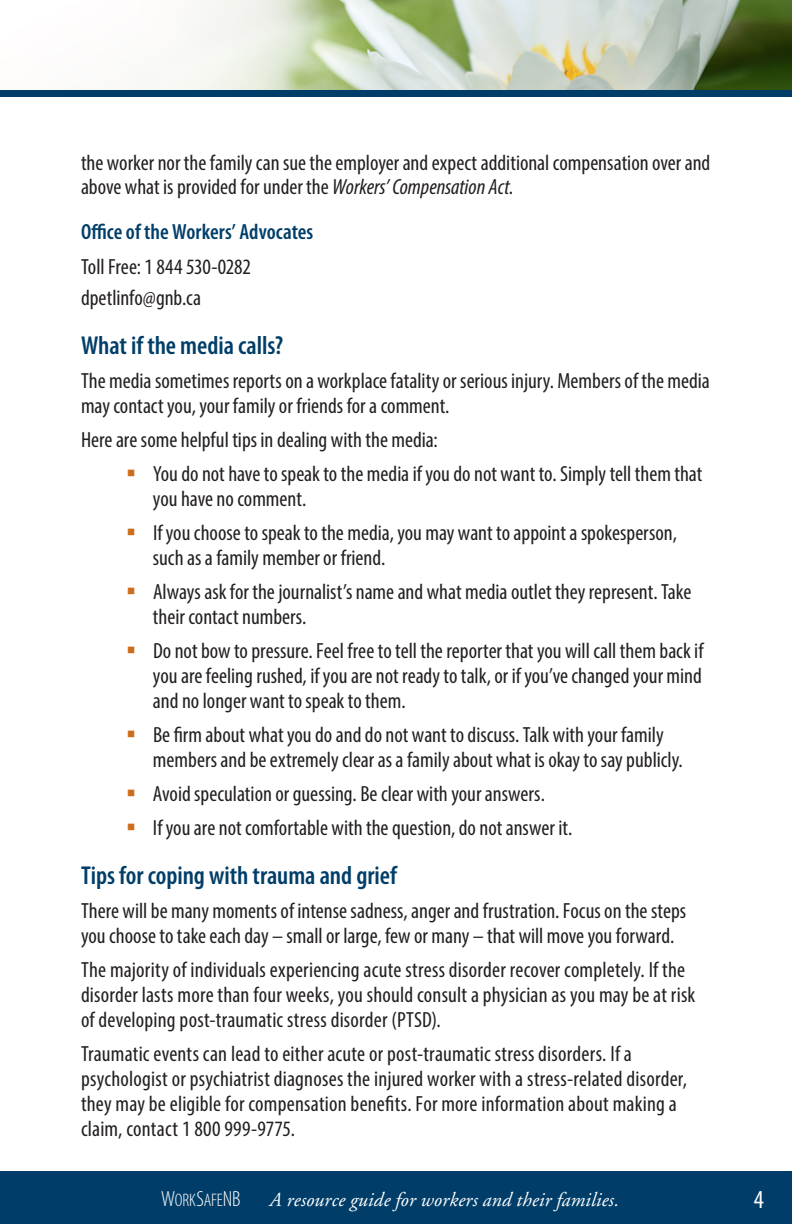
<style>
.page{position:relative;width:792px;height:1224px;background:#fff}
.page>*{position:absolute;margin:0;border:0;box-sizing:border-box;transform-origin:0 0}
.t1{font:600 condensed 26px "Myriad Pro";color:#003e69}
.List_Level_1{font:condensed 26px "Myriad Pro";color:#fff}
.t2{font:condensed 22px/25px "Myriad Pro";color:#231f20}
.t3{font:600 condensed 22px "Myriad Pro";color:#003e69}
.t4{font:italic 20px "Adobe Garamond";letter-spacing:.005em;color:#fff}
.t5{font:300 condensed 18.2px "Myriad Pro";letter-spacing:-.005em;color:#fff}
.s1{font-style:italic}
.s2{font-size:22px}
</style>
<div class="page">
<div style="left:0;top:90px;width:792px;height:6px;background:#003e69"></div>
<img style="left:145px;top:0;width:647px;height:90px">
<div style="left:0;top:1171px;width:792px;height:53px;background:#003e69"></div>
<p class="t2" style="left:81px;top:149px;width:631px">the worker nor the family can sue the employer and expect additional compensation over and above what is provided for under the <span class="s1">Workers’ Compensation Act</span>.</p>
<p class="t3" style="left:81px;top:220px;width:234px">Office of the Workers’ Advocates</p>
<p class="t2" style="left:81px;top:254px;width:172px">Toll Free: 1 844 530-0282</p>
<p class="t2" style="left:81px;top:285px;width:122px">dpetlinfo@gnb.ca</p>
<p class="t1" style="left:81px;top:331px;width:204px">What if the media calls?</p>
<p class="t2" style="left:81px;top:368px;width:630px">The media sometimes reports on a workplace fatality or serious injury. Members of the media may contact you, your family or friends for a comment.</p>
<p class="t2" style="left:81px;top:427px;width:358px">Here are some helpful tips in dealing with the media:</p>
<p class="t2" style="left:153px;top:461px;width:551px">You do not have to speak to the media if you do not want to. Simply tell them that you have no comment.</p>
<p class="t2" style="left:153px;top:520px;width:525px">If you choose to speak to the media, you may want to appoint a spokesperson, such as a family member or friend.</p>
<p class="t2" style="left:153px;top:579px;width:540px">Always ask for the journalist’s name and what media outlet they represent. Take their contact numbers.</p>
<p class="t2" style="left:153px;top:638px;width:552px;text-align:justify">Do not bow to pressure. Feel free to tell the reporter that you will call them back if you are feeling rushed, if you are not ready to talk, or if you’ve changed your mind and no longer want to speak to them.</p>
<p class="t2" style="left:153px;top:722px;width:531px">Be firm about what you do and do not want to discuss. Talk with your family members and be extremely clear as a family about what is okay to say publicly.</p>
<p class="t2" style="left:153px;top:781px;width:393px">Avoid speculation or guessing. Be clear with your answers.</p>
<p class="t2" style="left:153px;top:815px;width:421px">If you are not comfortable with the question, do not answer it.</p>
<p class="t1" style="left:81px;top:862px;width:317px">Tips for coping with trauma and grief</p>
<p class="t2" style="left:81px;top:898px;width:607px">There will be many moments of intense sadness, anger and frustration. Focus on the steps you choose to take each day – small or large, few or many – that will move you forward.</p>
<p class="t2" style="left:81px;top:957px;width:616px">The majority of individuals experiencing acute stress disorder recover completely. If the disorder lasts more than four weeks, you should consult a physician as you may be at risk of developing post-traumatic stress disorder (PTSD).</p>
<p class="t2" style="left:81px;top:1041px;width:607px">Traumatic events can lead to either acute or post-traumatic stress disorders. If a psychologist or psychiatrist diagnoses the injured worker with a stress-related disorder, they may be eligible for compensation benefits. For more information about making a claim, contact 1 800 999-9775.</p>
<p class="t5" style="left:161px;top:1191px;width:81px"><span class="s2">W</span>ORK<span class="s2">S</span>AFE<span class="s2">NB</span></p>
<p class="t4" style="left:269px;top:1189px;width:351px">A resource guide for workers and their families.</p>
<p class="List_Level_1" style="left:754px;top:1183px;width:12px">4</p>
</div>
